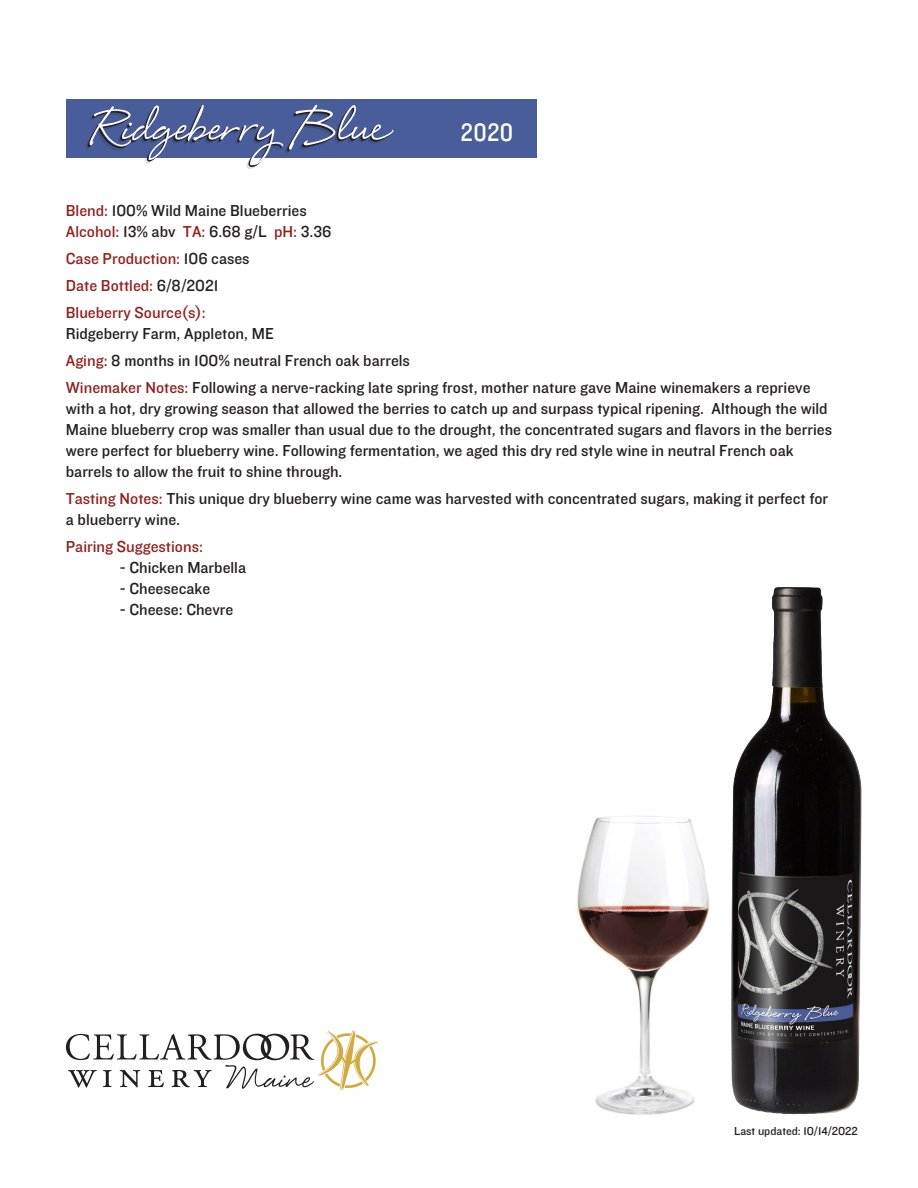
<style>
.page{position:relative;width:918px;height:1188px;background:#fff}
.page>*{position:absolute;margin:0;border:0;box-sizing:border-box;transform-origin:0 0}
.t1{font:79.35px "Eye Catching Pro";color:#fff}
.t2{font:26.1px "Knockout HTF30 Junior Welterwt";color:#fff}
.t3{font:16.5px/21px "Knockout HTF31 Junior Middlewt";color:#231f20}
.t4{font:16.5px "Knockout HTF31 Junior Middlewt";color:#92211d}
.t5{font:12px "Knockout HTF31 Junior Middlewt";color:#231f20}
.s1{color:#92211d}
.s2{color:#231f20}
</style>
<div class="page">
<img style="left:731px;top:587px;width:131px;height:528px">
<img style="left:576px;top:816px;width:133px;height:299px">
<svg style="left:66px;top:1031px;width:312px;height:59px"></svg>
<div style="left:66px;top:100px;width:471px;height:58px;background:#485d99"></div>
<p class="t1" style="left:90px;top:95px;width:296px">Ridgeberry Blue</p>
<p class="t2" style="left:461px;top:119px;width:54px">2020</p>
<p class="t3" style="left:66px;top:201px;width:242px"><span class="s1">Blend:</span> 100% Wild Maine Blueberries</p>
<p class="t3" style="left:66px;top:222px;width:267px"><span class="s1">Alcohol:</span> 13% abv <span class="s1">TA:</span> 6.68 g/L <span class="s1">pH:</span> 3.36</p>
<p class="t4" style="left:66px;top:250px;width:185px">Case Production: <span class="s2">106 cases</span></p>
<p class="t4" style="left:66px;top:277px;width:154px">Date Bottled: <span class="s2">6/8/2021</span></p>
<p class="t4" style="left:66px;top:304px;width:141px">Blueberry Source(s):</p>
<p class="t3" style="left:66px;top:324px;width:209px">Ridgeberry Farm, Appleton, ME</p>
<p class="t3" style="left:66px;top:351px;width:346px"><span class="s1">Aging:</span> 8 months in 100% neutral French oak barrels</p>
<p class="t3" style="left:66px;top:378px;width:768px"><span class="s1">Winemaker Notes:</span> Following a nerve-racking late spring frost, mother nature gave Maine winemakers a reprieve with a hot, dry growing season that allowed the berries to catch up and surpass typical ripening. Although the wild Maine blueberry crop was smaller than usual due to the drought, the concentrated sugars and flavors in the berries were perfect for blueberry wine. Following fermentation, we aged this dry red style wine in neutral French oak</p>
<p class="t3" style="left:66px;top:462px;width:278px">barrels to allow the fruit to shine through.</p>
<p class="t3" style="left:66px;top:489px;width:764px"><span class="s1">Tasting Notes:</span> This unique dry blueberry wine came was harvested with concentrated sugars, making it perfect for a blueberry wine.</p>
<p class="t4" style="left:66px;top:538px;width:139px">Pairing Suggestions:</p>
<p class="t3" style="left:120px;top:558px;width:128px">- Chicken Marbella</p>
<p class="t3" style="left:120px;top:579px;width:92px">- Cheesecake</p>
<p class="t3" style="left:120px;top:600px;width:115px">- Cheese: Chevre</p>
<p class="t5" style="left:734px;top:1124px;width:125px">Last updated: 10/14/2022</p>
</div>
